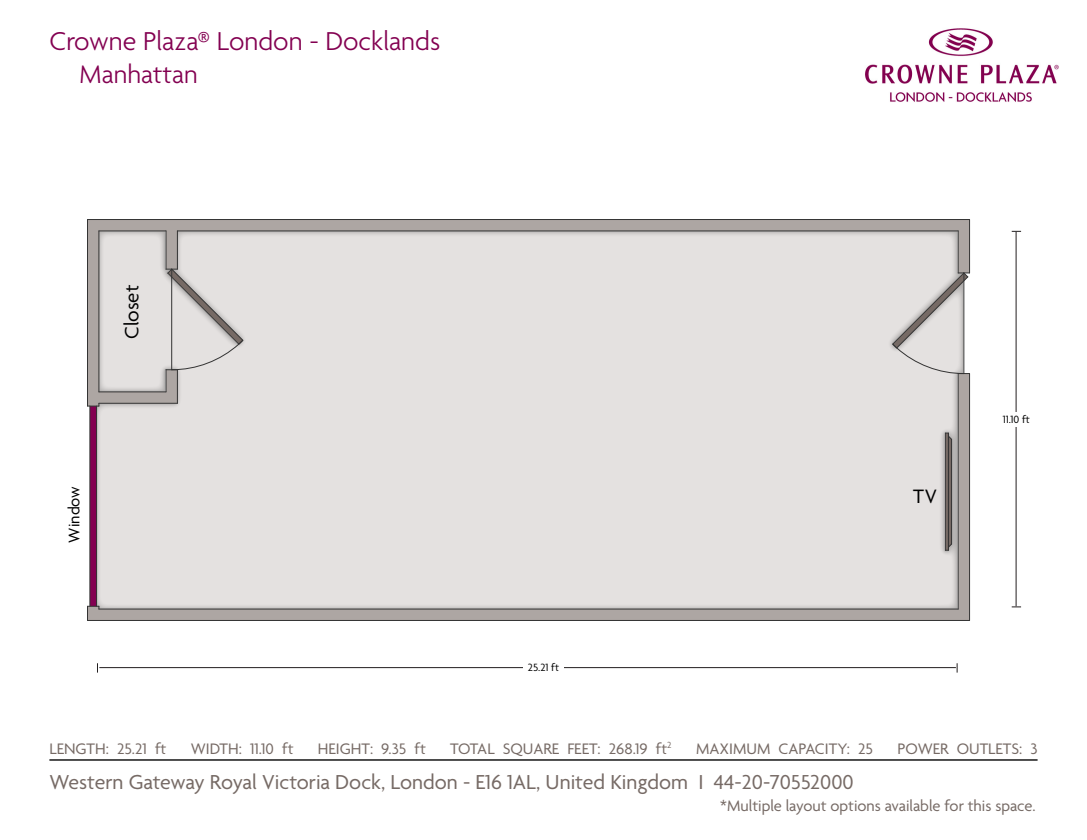
<style>
.page{position:relative;width:1087px;height:840px;background:#fff}
.page>*{position:absolute;margin:0;border:0;box-sizing:border-box;transform-origin:0 0}
.t1{font:300 28px "Agenda";color:#830051}
.t2{font:300 27.47px "Agenda";color:#830051}
.t3{font:21.88px "Agenda";color:#766a65}
.t4{font:21px "Agenda";color:#000}
.t5{font:16.62px "Agenda";color:#000}
.t6{font:16.45px "Agenda";color:#766a65}
.t7{font:11.38px "Agenda";color:#000}
</style>
<div class="page">
<img style="left:865px;top:28px;width:194px;height:74px">
<svg style="left:88px;top:220px;width:881px;height:154px;background:#dddad9"></svg>
<svg style="left:87px;top:374px;width:882px;height:246px;background:#dfdbda"></svg>
<hr style="left:99px;top:609px;width:859px;height:1px;background:#333">
<hr style="left:87px;top:620px;width:882px;height:1px;background:#333">
<hr style="left:958px;top:374px;width:1px;height:235px;background:#333">
<hr style="left:958px;top:231px;width:1px;height:42px;background:#333">
<hr style="left:969px;top:374px;width:1px;height:246px;background:#333">
<hr style="left:969px;top:220px;width:1px;height:53px;background:#333">
<hr style="left:177px;top:231px;width:781px;height:1px;background:#333">
<hr style="left:99px;top:231px;width:67px;height:1px;background:#333">
<hr style="left:87px;top:219px;width:882px;height:1px;background:#333">
<hr style="left:177px;top:231px;width:1px;height:38px;background:#333">
<hr style="left:177px;top:370px;width:1px;height:33px;background:#333">
<hr style="left:166px;top:231px;width:1px;height:38px;background:#333">
<hr style="left:99px;top:403px;width:78px;height:1px;background:#333">
<hr style="left:99px;top:391px;width:67px;height:1px;background:#333">
<hr style="left:98px;top:231px;width:1px;height:161px;background:#333">
<hr style="left:87px;top:220px;width:1px;height:186px;background:#333">
<svg style="left:87px;top:403px;width:12px;height:4px"></svg>
<svg style="left:87px;top:606px;width:12px;height:14px"></svg>
<svg style="left:166px;top:268px;width:78px;height:124px;background:#d4d0cf"></svg>
<svg style="left:892px;top:272px;width:77px;height:102px;background:#d2cfce"></svg>
<hr style="left:96px;top:406px;width:1px;height:200px;background:#333">
<hr style="left:90px;top:406px;width:1px;height:200px;background:#333">
<svg style="left:945px;top:433px;width:7px;height:118px"></svg>
<hr style="left:951px;top:439px;width:1px;height:105px;background:#333">
<hr style="left:1016px;top:232px;width:1px;height:374px;background:#231f20">
<hr style="left:99px;top:667px;width:857px;height:1px;background:#231f20">
<div style="left:523px;top:661px;width:41px;height:14px;background:#fff"></div>
<div style="left:996px;top:413px;width:40px;height:14px;background:#fff"></div>
<hr style="left:49px;top:759px;width:988px;height:2px;background:#000">
<h1 class="t1" style="left:49px;top:26px;width:392px">Crowne Plaza® London - Docklands</h1>
<p class="t2" style="left:80px;top:59px;width:120px">Manhattan</p>
<p class="t4" style="left:120px;top:339px;width:55px;rotate:-90deg">Closet</p>
<p class="t5" style="left:65px;top:543px;width:58px;rotate:-90deg">Window</p>
<p class="t7" style="left:528px;top:661px;width:33px">25.21 ft</p>
<p class="t4" style="left:913px;top:485px;width:25px">TV</p>
<p class="t7" style="left:1003px;top:413px;width:29px">11.10 ft</p>
<p class="t6" style="left:49px;top:740px;width:119px">LENGTH: 25.21 ft</p>
<p class="t6" style="left:191px;top:740px;width:104px">WIDTH: 11.10 ft</p>
<p class="t6" style="left:318px;top:740px;width:110px">HEIGHT: 9.35 ft</p>
<p class="t6" style="left:450px;top:740px;width:223px">TOTAL SQUARE FEET: 268.19 ft<sup>2</sup></p>
<p class="t6" style="left:696px;top:740px;width:179px">MAXIMUM CAPACITY: 25</p>
<p class="t6" style="left:897px;top:740px;width:142px">POWER OUTLETS: 3</p>
<h3 class="t3" style="left:49px;top:770px;width:806px">Western Gateway Royal Victoria Dock, London - E16 1AL, United Kingdom I 44-20-70552000</h3>
<p class="t6" style="left:720px;top:797px;width:317px">*Multiple layout options available for this space.</p>
</div>
